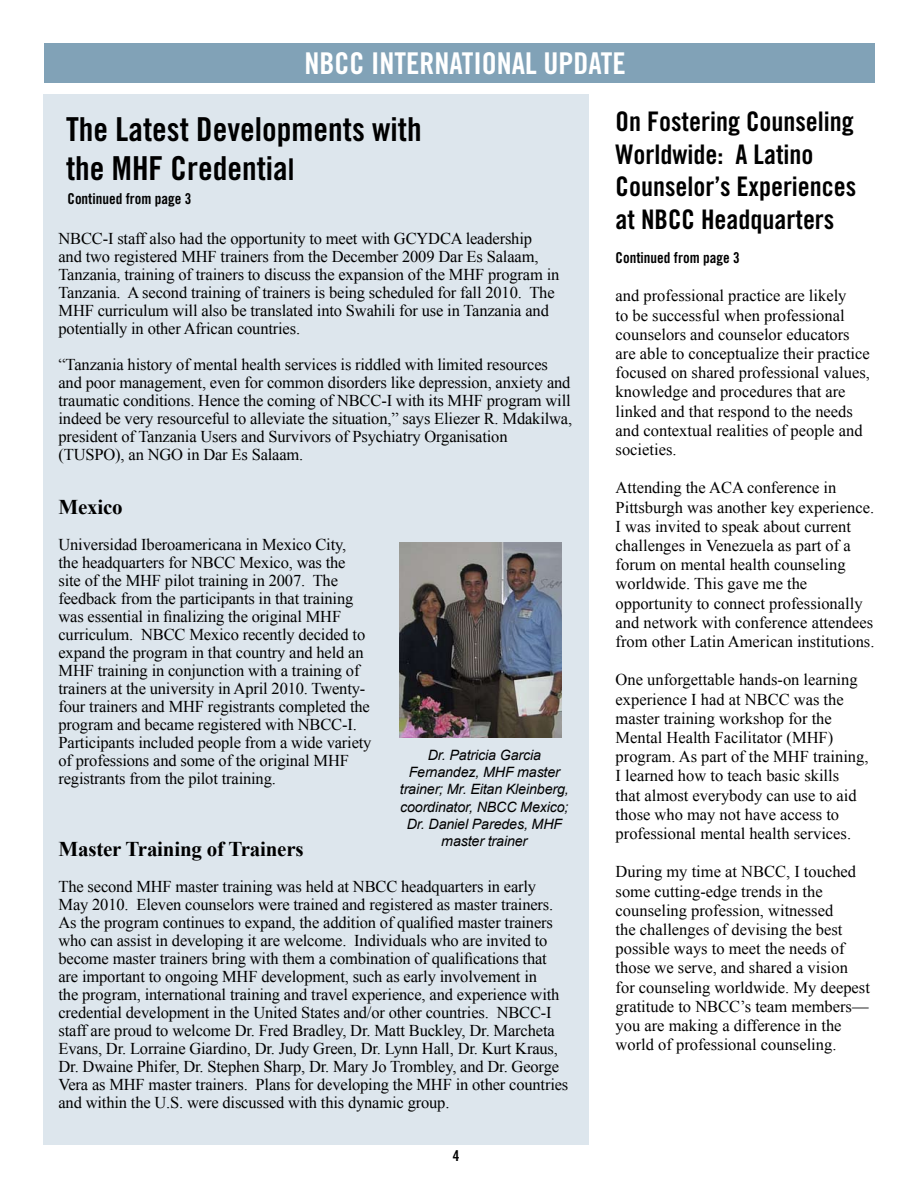
<style>
.page{position:relative;width:918px;height:1188px;background:#fff}
.page>*{position:absolute;margin:0;border:0;box-sizing:border-box;transform-origin:0 0}
.t1{font:33px/39.6px "Trade Gothic Bold Cond Twenty";color:#000}
.t2{font:30px "Trade Gothic Bold Cond Twenty";color:#fff}
.t3{font:27px/32.4px "Trade Gothic Bold Cond Twenty";color:#000}
.t4{font:700 21px "Times New Roman";letter-spacing:-.01em;color:#000}
.t5{font:16.5px/18px "Times New Roman";letter-spacing:-.01em;color:#000}
.t6{font:15px "Trade Gothic Bold Cond Twenty";color:#000}
.t7{font:italic 14.25px/17.1px "Arial";letter-spacing:-.01em;color:#000;text-align:center}
.s1{font-size:30px}
</style>
<div class="page">
<div style="left:43px;top:94px;width:546px;height:1051px;background:#dde6ed"></div>
<div style="left:45px;top:44px;width:830px;height:39px;background:#81a2b7"></div>
<img style="left:400px;top:543px;width:162px;height:194px">
<h2 class="t2" style="left:305px;top:45px;width:323px">NBCC INTERNATIONAL UPDATE</h2>
<h1 class="t1" style="left:66px;top:109px;width:357px">The Latest Developments with the MHF Credentia<span class="s1">l</span></h1>
<p class="t6" style="left:68px;top:190px;width:124px">Continued from page 3</p>
<p class="t5" style="left:58px;top:229px;width:502px">NBCC-I staff also had the opportunity to meet with GCYDCA leadership and two registered MHF trainers from the December 2009 Dar Es Salaam, Tanzania, training of trainers to discuss the expansion of the MHF program in Tanzania. A second training of trainers is being scheduled for fall 2010. The MHF curriculum will also be translated into Swahili for use in Tanzania and potentially in other African countries.</p>
<p class="t5" style="left:58px;top:355px;width:515px">“Tanzania history of mental health services is riddled with limited resources and poor management, even for common disorders like depression, anxiety and traumatic conditions. Hence the coming of NBCC-I with its MHF program will indeed be very resourceful to alleviate the situation,” says Eliezer R. Mdakilwa, president of Tanzania Users and Survivors of Psychiatry Organisation (TUSPO), an NGO in Dar Es Salaam.</p>
<p class="t4" style="left:58px;top:492px;width:66px">Mexico</p>
<p class="t5" style="left:58px;top:535px;width:315px">Universidad Iberoamericana in Mexico City,<br>the headquarters for NBCC Mexico, was the site of the MHF pilot training in 2007. The feedback from the participants in that training was essential in finalizing the original MHF curriculum. NBCC Mexico recently decided to expand the program in that country and held an MHF training in conjunction with a training of trainers at the university in April 2010. Twenty&shy;four trainers and MHF registrants completed the program and became registered with NBCC-I.<br>Participants included people from a wide variety of professions and some of the original MHF registrants from the pilot training.</p>
<p class="t7" style="left:400px;top:747px;width:170px">Dr. Patricia Garcia<br>Fernandez, MHF master trainer; Mr. Eitan Kleinberg, coordinator, NBCC Mexico;<br>Dr. Daniel Paredes, MHF master trainer</p>
<p class="t4" style="left:58px;top:834px;width:247px">Master Training of Trainers</p>
<p class="t5" style="left:58px;top:877px;width:511px">The second MHF master training was held at NBCC headquarters in early May 2010. Eleven counselors were trained and registered as master trainers.<br>As the program continues to expand, the addition of qualified master trainers who can assist in developing it are welcome. Individuals who are invited to become master trainers bring with them a combination of qualifications that are important to ongoing MHF development, such as early involvement in<br>the program, international training and travel experience, and experience with credential development in the United States and/or other countries. NBCC-I staff are proud to welcome Dr. Fred Bradley, Dr. Matt Buckley, Dr. Marcheta Evans, Dr. Lorraine Giardino, Dr. Judy Green, Dr. Lynn Hall, Dr. Kurt Kraus, Dr. Dwaine Phifer, Dr. Stephen Sharp, Dr. Mary Jo Trombley, and Dr. George Vera as MHF master trainers. Plans for developing the MHF in other countries and within the U.S. were discussed with this dynamic group.</p>
<h3 class="t3" style="left:616px;top:105px;width:242px">On Fostering Counseling<br>Worldwide: A Latino<br>Counselor’s Experiences at NBCC Headquarters</h3>
<p class="t6" style="left:616px;top:248px;width:124px">Continued from page 3</p>
<p class="t5" style="left:616px;top:286px;width:256px;line-height:19.2px">and professional practice are likely<br>to be successful when professional counselors and counselor educators are able to conceptualize their practice focused on shared professional values, knowledge and procedures that are linked and that respond to the needs and contextual realities of people and societies.</p>
<p class="t5" style="left:616px;top:478px;width:260px;line-height:19.2px">Attending the ACA conference in Pittsburgh was another key experience.<br>I was invited to speak about current challenges in Venezuela as part of a forum on mental health counseling worldwide. This gave me the opportunity to connect professionally and network with conference attendees from other Latin American institutions.</p>
<p class="t5" style="left:616px;top:670px;width:254px;line-height:19.2px">One unforgettable hands-on learning experience I had at NBCC was the master training workshop for the Mental Health Facilitator (MHF) program. As part of the MHF training, I learned how to teach basic skills<br>that almost everybody can use to aid those who may not have access to professional mental health services.</p>
<p class="t5" style="left:616px;top:862px;width:256px;line-height:19.2px">During my time at NBCC, I touched some cutting-edge trends in the counseling profession, witnessed<br>the challenges of devising the best possible ways to meet the needs of those we serve, and shared a vision for counseling worldwide. My deepest gratitude to NBCC’s team members— you are making a difference in the world of professional counseling.</p>
</div>
